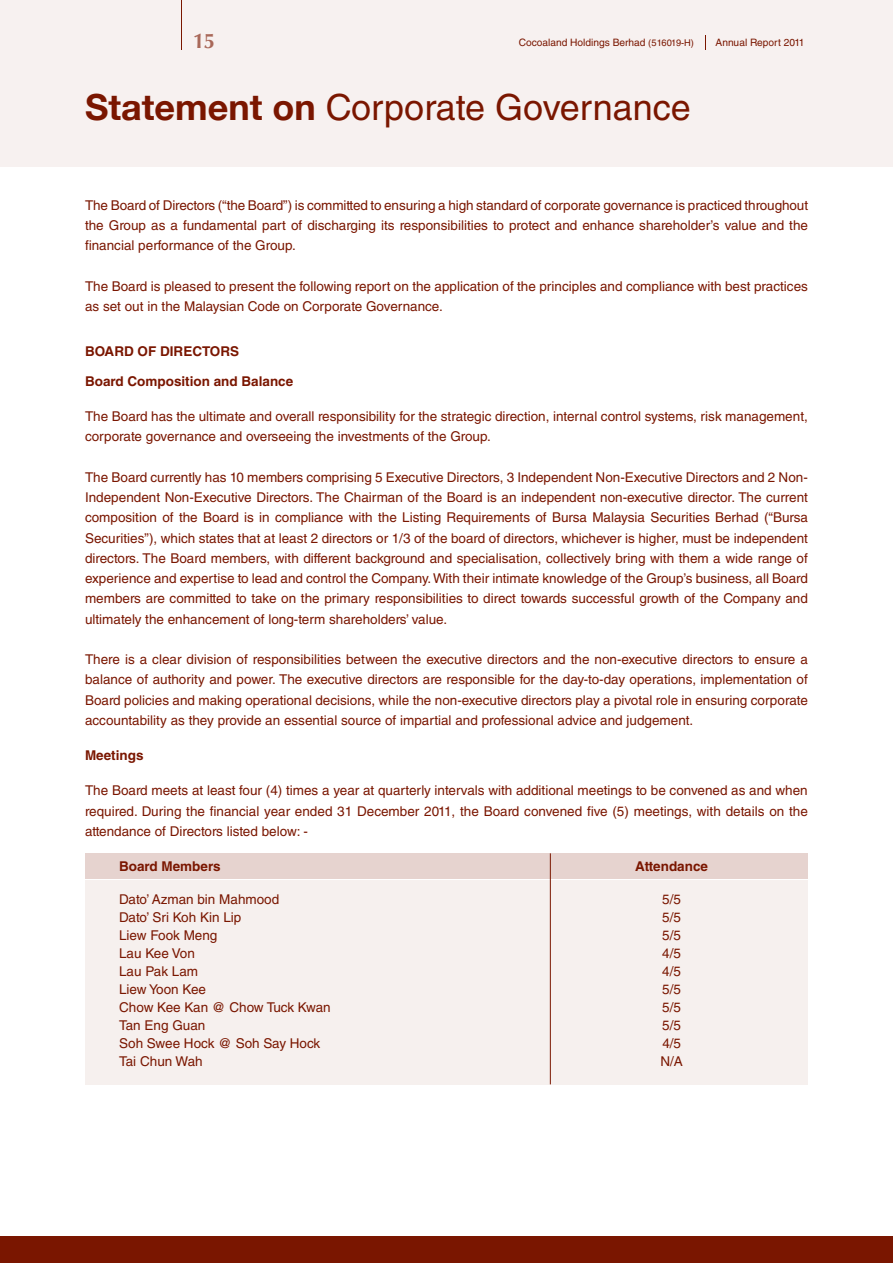
<style>
.page{position:relative;width:893px;height:1263px;background:#fff}
.page>*{position:absolute;margin:0;border:0;box-sizing:border-box;transform-origin:0 0}
.t1{font:36px "Helvetica LT Std";color:#7a1600}
.t2{font:700 21px "Optima";color:#a96859}
.t3{font:13.5px/20.2px "Helvetica LT Std";color:#7a1600;text-align:justify}
.t4{font:700 13.5px "Helvetica LT Std";color:#7a1600}
.t5{font:10.2px "Helvetica LT Std";color:#7a1600}
.s1{font-size:9.3px}
.s2{font-family:"Helvetica Neue";font-weight:700}
</style>
<div class="page">
<div style="left:0;top:0;width:893px;height:166px;background:#f7f1f0"></div>
<div style="left:0;top:1236px;width:893px;height:27px;background:#7a1600"></div>
<svg style="left:705px;top:35px;width:1px;height:14px"></svg>
<hr style="left:181px;top:0;width:1px;height:49px;background:#7a1600">
<div style="left:85px;top:880px;width:723px;height:204px;background:#f6f0ee"></div>
<div style="left:85px;top:853px;width:723px;height:26px;background:#e6d3cf"></div>
<hr style="left:550px;top:853px;width:1px;height:231px;background:#7a1600">
<h2 class="t2" style="left:193px;top:29px;width:24px">15</h2>
<p class="t5" style="left:519px;top:36px;width:177px">cocoaland Holdings Berhad <span class="s1">(516019-H)</span></p>
<p class="t5" style="left:716px;top:36px;width:90px">Annual Report 2011</p>
<h1 class="t1" style="left:85px;top:87px;width:607px"><span class="s2">Statement on</span> Corporate Governance</h1>
<p class="t3" style="left:85px;top:195px;width:725px">The Board of Directors (“the Board”) is committed to ensuring a high standard of corporate governance is practiced throughout the Group as a fundamental part of discharging its responsibilities to protect and enhance shareholder’s value and the financial performance of the Group.</p>
<p class="t3" style="left:85px;top:276px;width:724px">The Board is pleased to present the following report on the application of the principles and compliance with best practices as set out in the Malaysian Code on Corporate Governance.</p>
<p class="t4" style="left:85px;top:343px;width:156px">BOARD OF DIRECTORS</p>
<p class="t4" style="left:85px;top:373px;width:210px">Board Composition and Balance</p>
<p class="t3" style="left:85px;top:406px;width:724px">The Board has the ultimate and overall responsibility for the strategic direction, internal control systems, risk management, corporate governance and overseeing the investments of the Group.</p>
<p class="t3" style="left:85px;top:467px;width:724px">The Board currently has 10 members comprising 5 Executive Directors, 3 Independent Non-Executive Directors and 2 Non-Independent Non-Executive Directors. The Chairman of the Board is an independent non-executive director. The current composition of the Board is in compliance with the Listing Requirements of Bursa Malaysia Securities Berhad (“Bursa Securities”), which states that at least 2 directors or 1/3 of the board of directors, whichever is higher, must be independent directors. The Board members, with different background and specialisation, collectively bring with them a wide range of experience and expertise to lead and control the Company. With their intimate knowledge of the Group’s business, all Board members are committed to take on the primary responsibilities to direct towards successful growth of the Company and ultimately the enhancement of long-term shareholders’ value.</p>
<p class="t3" style="left:85px;top:649px;width:724px">There is a clear division of responsibilities between the executive directors and the non-executive directors to ensure a balance of authority and power. The executive directors are responsible for the day-to-day operations, implementation of Board policies and making operational decisions, while the non-executive directors play a pivotal role in ensuring corporate accountability as they provide an essential source of impartial and professional advice and judgement.</p>
<p class="t4" style="left:85px;top:747px;width:60px">Meetings</p>
<p class="t3" style="left:85px;top:780px;width:724px">The Board meets at least four (4) times a year at quarterly intervals with additional meetings to be convened as and when required. During the financial year ended 31 December 2011, the Board convened five (5) meetings, with details on the attendance of Directors listed below: -</p>
<p class="t4" style="left:119px;top:858px;width:103px">Board Members</p>
<p class="t4" style="left:635px;top:858px;width:74px">Attendance</p>
<p class="t3" style="left:119px;top:889px;width:162px">Dato’ Azman bin Mahmood</p>
<p class="t3" style="left:662px;top:889px;width:20px">5/5</p>
<p class="t3" style="left:119px;top:907px;width:124px">Dato’ Sri Koh Kin Lip</p>
<p class="t3" style="left:662px;top:907px;width:20px">5/5</p>
<p class="t3" style="left:119px;top:925px;width:100px">Liew Fook Meng</p>
<p class="t3" style="left:662px;top:925px;width:20px">5/5</p>
<p class="t3" style="left:119px;top:943px;width:77px">Lau Kee Von</p>
<p class="t3" style="left:662px;top:943px;width:20px">4/5</p>
<p class="t3" style="left:119px;top:961px;width:81px">Lau Pak Lam</p>
<p class="t3" style="left:662px;top:961px;width:20px">4/5</p>
<p class="t3" style="left:119px;top:979px;width:88px">Liew Yoon Kee</p>
<p class="t3" style="left:662px;top:979px;width:20px">5/5</p>
<p class="t3" style="left:85px;top:997px;width:23px">C</p>
<p class="t3" style="left:129px;top:997px;width:203px">how Kee Kan @ Chow Tuck Kwan</p>
<p class="t3" style="left:662px;top:997px;width:20px">5/5</p>
<p class="t3" style="left:119px;top:1015px;width:88px">Tan Eng Guan</p>
<p class="t3" style="left:662px;top:1015px;width:20px">5/5</p>
<p class="t3" style="left:119px;top:1033px;width:203px">Soh Swee Hock @ Soh Say Hock</p>
<p class="t3" style="left:662px;top:1033px;width:20px">4/5</p>
<p class="t3" style="left:119px;top:1051px;width:85px">Tai Chun Wah</p>
<p class="t3" style="left:660px;top:1051px;width:24px">N/A</p>
</div>
